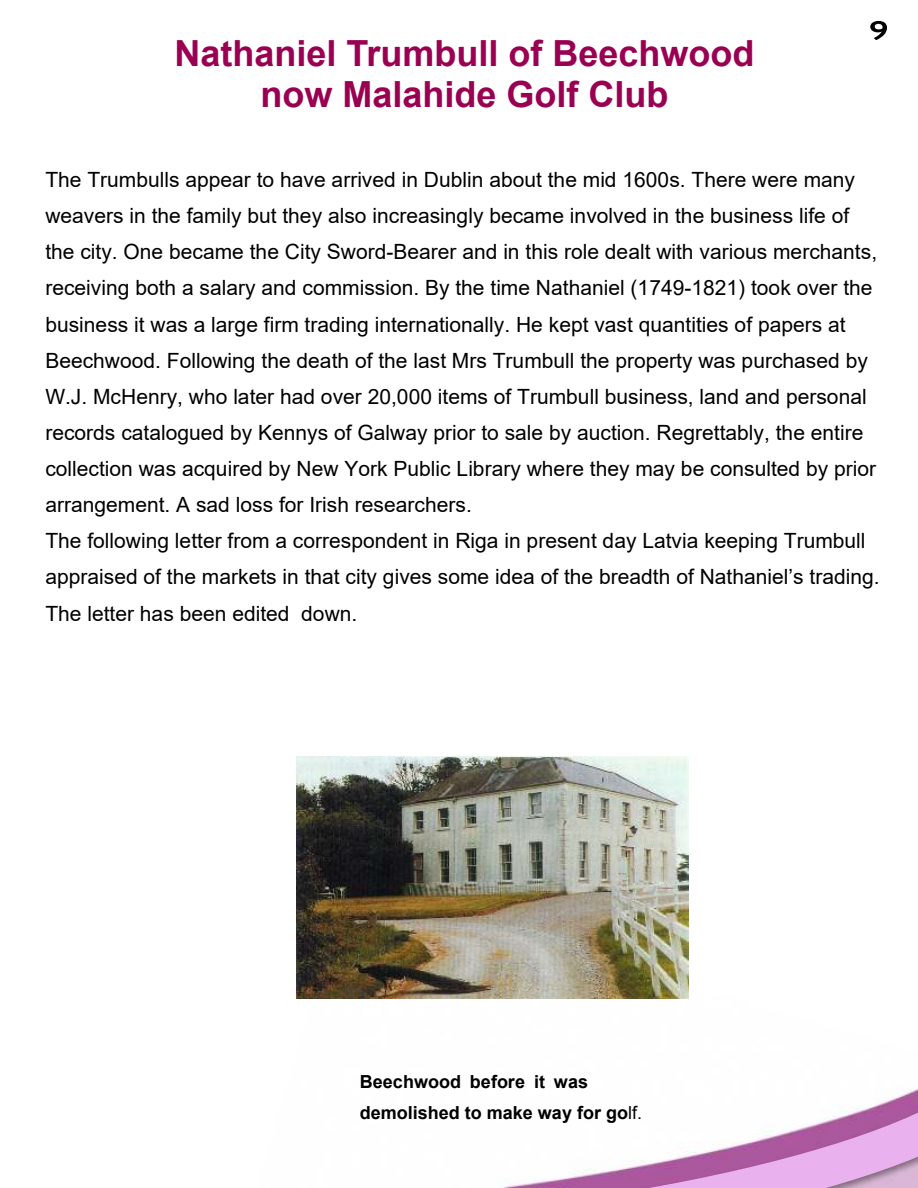
<style>
.page{position:relative;width:918px;height:1188px;background:#fff}
.page>*{position:absolute;margin:0;border:0;box-sizing:border-box;transform-origin:0 0}
.t1{font:700 36px/41.2px "Arial";color:#9a0052;text-align:center}
.t2{font:21px/36.2px "Arial";color:#000}
.t3{font:700 18px/30.9px "Arial";color:#000}
.s1{font-weight:400}
</style>
<div class="page">
<svg style="left:503px;top:1089px;width:415px;height:99px"></svg>
<svg style="left:870px;top:21px;width:17px;height:19px"></svg>
<img style="left:296px;top:756px;width:393px;height:242px">
<h1 class="t1" style="left:174px;top:36px;width:582px">Nathaniel Trumbull of Beechwood now Malahide Golf Club</h1>
<p class="t2" style="left:45px;top:164px;width:836px">The Trumbulls appear to have arrived in Dublin about the mid 1600s. There were many weavers in the family but they also increasingly became involved in the business life of the city. One became the City Sword-Bearer and in this role dealt with various merchants, receiving both a salary and commission. By the time Nathaniel (1749-1821) took over the business it was a large firm trading internationally. He kept vast quantities of papers at Beechwood. Following the death of the last Mrs Trumbull the property was purchased by W.J. McHenry, who later had over 20,000 items of Trumbull business, land and personal records catalogued by Kennys of Galway prior to sale by auction. Regrettably, the entire collection was acquired by New York Public Library where they may be consulted by prior arrangement. A sad loss for Irish researchers.<br>The following letter from a correspondent in Riga in present day Latvia keeping Trumbull appraised of the markets in that city gives some idea of the breadth of Nathaniel’s trading.<br>The letter has been edited down.</p>
<p class="t3" style="left:360px;top:1068px;width:284px">Beechwood before it was demolished to make way for go<span class="s1">lf.</span></p>
</div>
